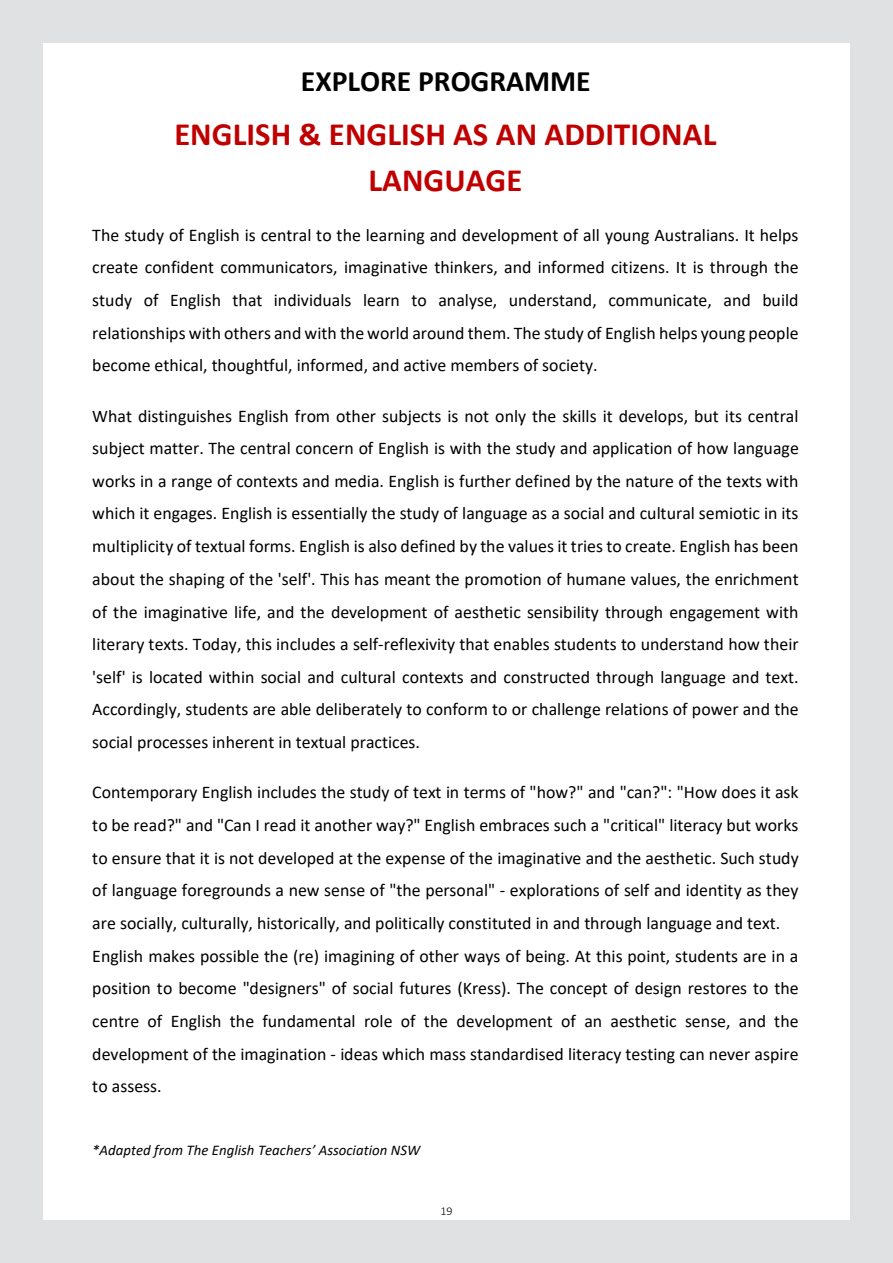
<style>
.page{position:relative;width:893px;height:1263px;background:#fff}
.page>*{position:absolute;margin:0;border:0;box-sizing:border-box;transform-origin:0 0}
.t1{font:700 32.55px/45.8px "Calibri";color:#c00000;text-align:center}
.t2{font:700 29.7px "Calibri";color:#000}
.t3{font:17.85px/32.7px "Calibri";color:#000;text-align:justify}
.t4{font:italic 14.85px "Calibri";letter-spacing:.005em;color:#000}
.t5{font:300 12px "Calibri";color:#000}
</style>
<div class="page">
<div style="left:0;top:0;width:893px;height:43px;background:#e0e1e2"></div>
<div style="left:0;top:0;width:43px;height:1263px;background:#e0e1e2"></div>
<div style="left:850px;top:0;width:43px;height:1263px;background:#e0e1e2"></div>
<div style="left:0;top:1220px;width:893px;height:43px;background:#e0e1e2"></div>
<h2 class="t2" style="left:301px;top:60px;width:292px">EXPLORE PROGRAMME</h2>
<h1 class="t1" style="left:174px;top:111px;width:544px">ENGLISH &amp; ENGLISH AS AN ADDITIONAL<br>LANGUAGE</h1>
<p class="t3" style="left:92px;top:218px;width:708px">The study of English is central to the learning and development of all young Australians. It helps create confident communicators, imaginative thinkers, and informed citizens. It is through the study of English that individuals learn to analyse, understand, communicate, and build relationships with others and with the world around them. The study of English helps young people become ethical, thoughtful, informed, and active members of society.</p>
<p class="t3" style="left:92px;top:399px;width:708px">What distinguishes English from other subjects is not only the skills it develops, but its central subject matter. The central concern of English is with the study and application of how language works in a range of contexts and media. English is further defined by the nature of the texts with which it engages. English is essentially the study of language as a social and cultural semiotic in its multiplicity of textual forms. English is also defined by the values it tries to create. English has been about the shaping of the 'self'. This has meant the promotion of humane values, the enrichment of the imaginative life, and the development of aesthetic sensibility through engagement with literary texts. Today, this includes a self-reflexivity that enables students to understand how their 'self' is located within social and cultural contexts and constructed through language and text.<br>Accordingly, students are able deliberately to conform to or challenge relations of power and the social processes inherent in textual practices.</p>
<p class="t3" style="left:92px;top:776px;width:708px;text-align:left">Contemporary English includes the study of text in terms of "how?" and "can?": "How does it ask to be read?" and "Can I read it another way?" English embraces such a "critical" literacy but works to ensure that it is not developed at the expense of the imaginative and the aesthetic. Such study of language foregrounds a new sense of "the personal" - explorations of self and identity as they are socially, culturally, historically, and politically constituted in and through language and text.<br>English makes possible the (re) imagining of other ways of being. At this point, students are in a position to become "designers" of social futures (Kress). The concept of design restores to the centre of English the fundamental role of the development of an aesthetic sense, and the development of the imagination - ideas which mass standardised literacy testing can never aspire to assess.</p>
<p class="t4" style="left:92px;top:1139px;width:330px">*Adapted from The English Teachers’ Association NSW</p>
<p class="t5" style="left:440px;top:1203px;width:14px">19</p>
</div>
